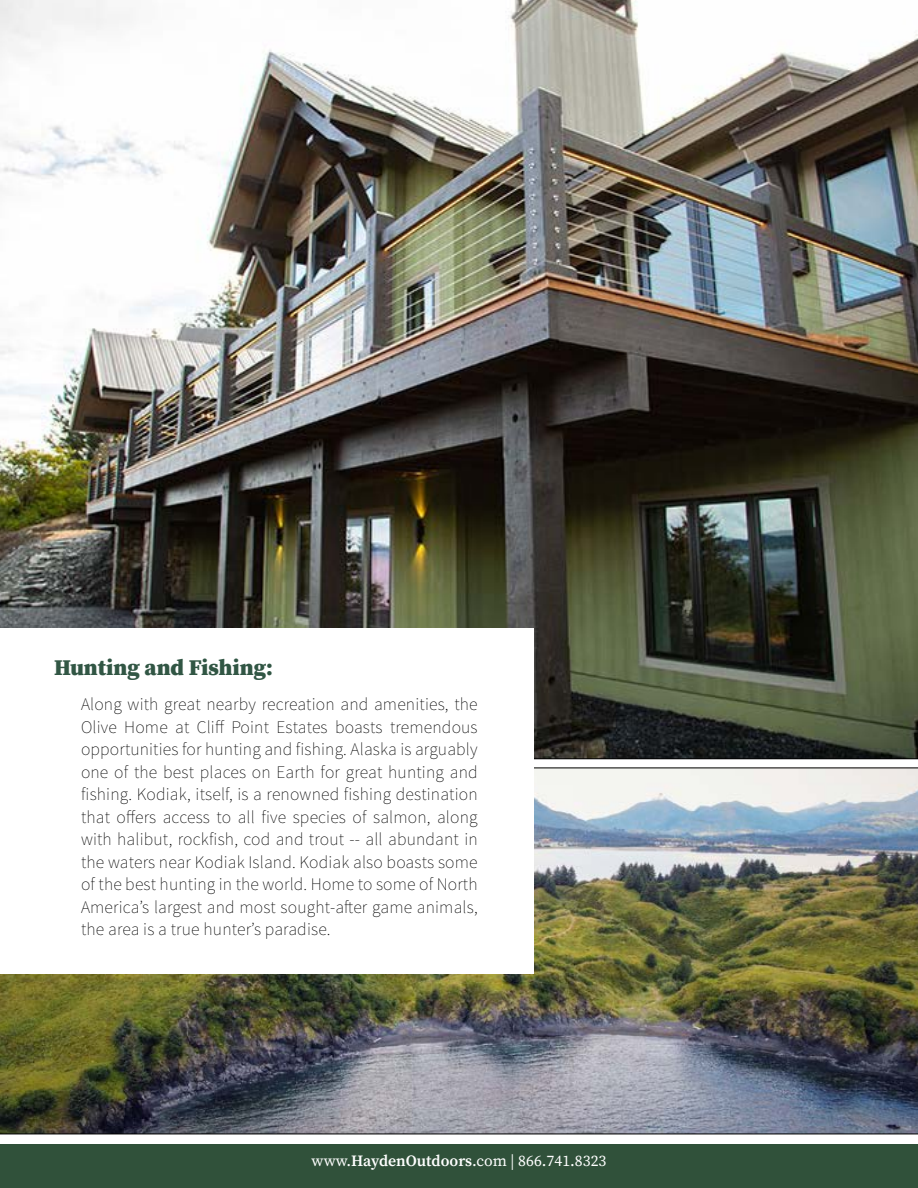
<style>
.page{position:relative;width:918px;height:1188px;background:#fff}
.page>*{position:absolute;margin:0;border:0;box-sizing:border-box;transform-origin:0 0}
.t1{font:900 22.5px "Source Serif Pro";color:#315644}
.t2{font:200 17.7px/22.5px "Source Sans Pro";letter-spacing:.01em;color:#000;text-align:justify}
.t3{font:15.75px "Source Serif Pro";color:#fff}
.s1{font-weight:600}
</style>
<div class="page">
<div style="left:0;top:1144px;width:918px;height:44px;background:#30513a"></div>
<img style="left:0;top:768px;width:918px;height:366px">
<img style="left:0;top:0;width:918px;height:759px">
<div style="left:0;top:628px;width:534px;height:346px;background:#fff"></div>
<p class="t1" style="left:54px;top:652px;width:220px">Hunting and Fishing:</p>
<p class="t2" style="left:81px;top:693px;width:398px">Along with great nearby recreation and amenities, the Olive Home at Cliff Point Estates boasts tremendous opportunities for hunting and fishing. Alaska is arguably one of the best places on Earth for great hunting and fishing. Kodiak, itself, is a renowned fishing destination that offers access to all five species of salmon, along with halibut, rockfish, cod and trout -- all abundant in the waters near Kodiak Island. Kodiak also boasts some of the best hunting in the world. Home to some of North America’s largest and most sought-after game animals, the area is a true hunter’s paradise.</p>
<p class="t3" style="left:312px;top:1151px;width:296px">www.<span class="s1">HaydenOutdoors</span>.com | 866.741.8323</p>
</div>
